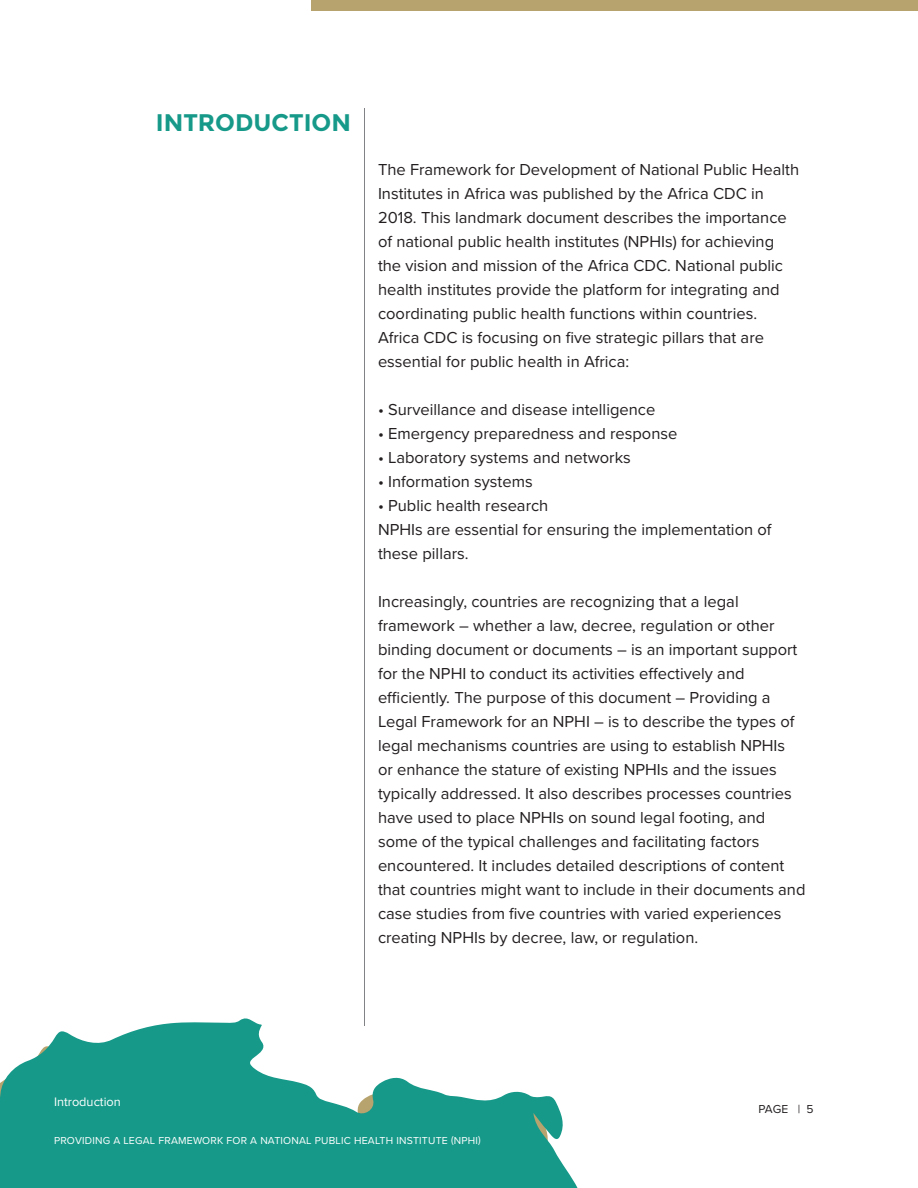
<style>
.page{position:relative;width:918px;height:1188px;background:#fff}
.page>*{position:absolute;margin:0;border:0;box-sizing:border-box;transform-origin:0 0}
.t1{font:700 24px "Montserrat";color:#169989}
.t2{font:16.5px/24px "Proxima Nova";color:#231f20}
.t3{font:12.75px "Proxima Nova";color:#fff}
.t4{font:12px "Proxima Nova";color:#231f20}
.t5{font:10.5px "Proxima Nova";letter-spacing:.02em;color:#fff}
</style>
<div class="page">
<svg style="left:0;top:1018px;width:578px;height:170px;fill:#169989"></svg>
<hr style="left:364px;top:108px;width:1px;height:918px;background:#808285">
<div style="left:311px;top:0;width:607px;height:11px;background:#b7a36e"></div>
<h1 class="t1" style="left:156px;top:108px;width:197px">INTRODUCTION</h1>
<p class="t2" style="left:378px;top:158px;width:423px">The Framework for Development of National Public Health Institutes in Africa was published by the Africa CDC in 2018. This landmark document describes the importance of national public health institutes (NPHIs) for achieving the vision and mission of the Africa CDC. National public health institutes provide the platform for integrating and coordinating public health functions within countries.<br>Africa CDC is focusing on five strategic pillars that are essential for public health in Africa:</p>
<p class="t2" style="left:378px;top:398px;width:279px">• Surveillance and disease intelligence</p>
<p class="t2" style="left:378px;top:422px;width:301px">• Emergency preparedness and response</p>
<p class="t2" style="left:378px;top:446px;width:254px">• Laboratory systems and networks</p>
<p class="t2" style="left:378px;top:470px;width:156px">• Information systems</p>
<p class="t2" style="left:378px;top:494px;width:395px">• Public health research<br>NPHIs are essential for ensuring the implementation of these pillars.</p>
<p class="t2" style="left:378px;top:590px;width:429px">Increasingly, countries are recognizing that a legal framework – whether a law, decree, regulation or other binding document or documents – is an important support for the NPHI to conduct its activities effectively and efficiently. The purpose of this document – Providing a Legal Framework for an NPHI – is to describe the types of legal mechanisms countries are using to establish NPHIs<br>or enhance the stature of existing NPHIs and the issues typically addressed. It also describes processes countries have used to place NPHIs on sound legal footing, and some of the typical challenges and facilitating factors encountered. It includes detailed descriptions of content that countries might want to include in their documents and case studies from five countries with varied experiences creating NPHIs by decree, law, or regulation.</p>
<p class="t3" style="left:54px;top:1094px;width:68px">Introduction</p>
<p class="t4" style="left:759px;top:1102px;width:57px">PAGE | 5</p>
<p class="t5" style="left:54px;top:1135px;width:428px">PROVIDING A LEGAL FRAMEWORK FOR A NATIONAL PUBLIC HEALTH INSTITUTE (NPHI)</p>
</div>
